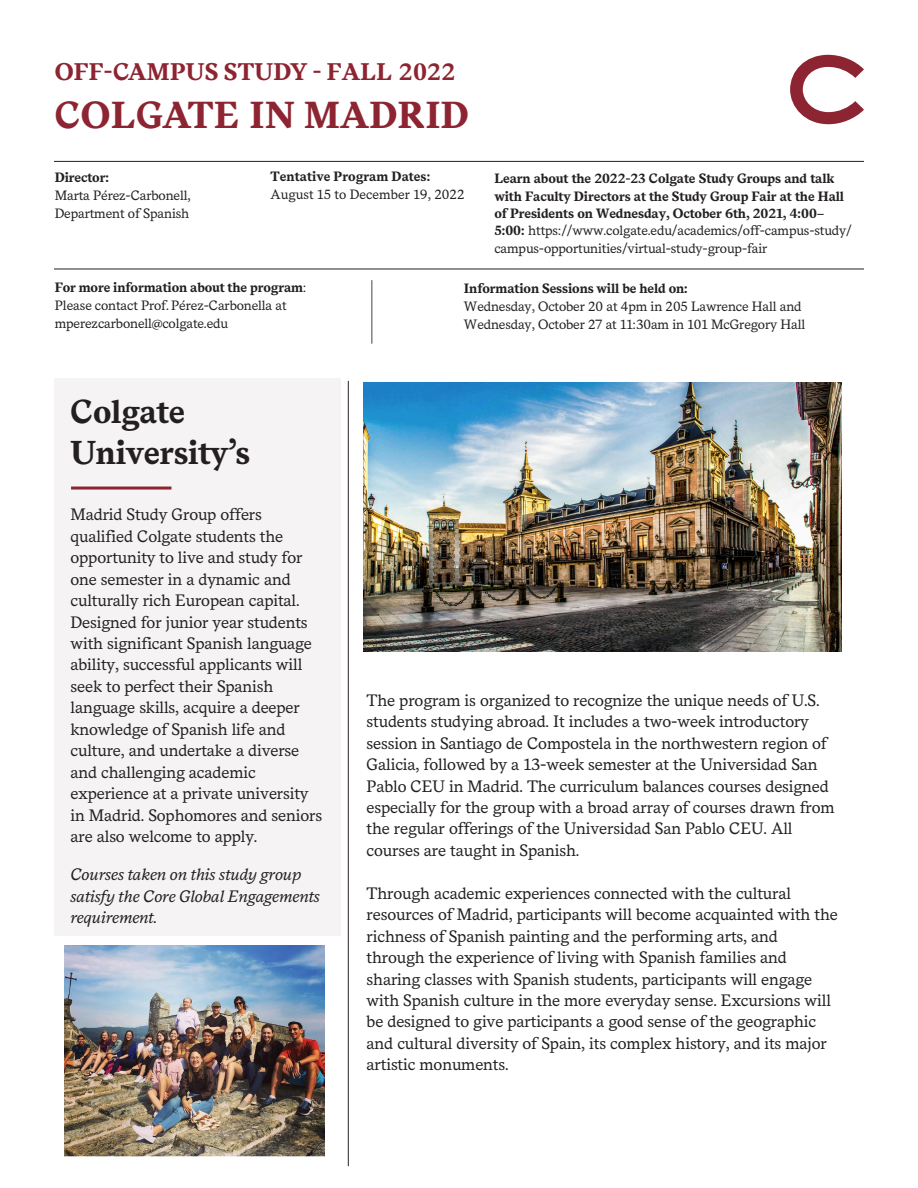
<style>
.page{position:relative;width:918px;height:1188px;background:#fff}
.page>*{position:absolute;margin:0;border:0;box-sizing:border-box;transform-origin:0 0}
.t1{font:700 37.5px "Messina Serif";letter-spacing:.01em;color:#8d2431}
.t2{font:700 33px/40.8px "Messina Serif";letter-spacing:-.01em;color:#231f20}
.t3{font:700 24px "Messina Serif";letter-spacing:.01em;color:#8d2431}
.t4{font:16.5px/21.5px "Messina Serif";letter-spacing:-.01em;color:#231f20}
.t5{font:italic 16.5px/21.5px "Messina Serif";letter-spacing:-.01em;color:#231f20}
.t6{font:13.5px/18px "Messina Serif";letter-spacing:-.01em;color:#231f20}
.t7{font:700 13.5px/17.4px "Messina Serif";letter-spacing:-.01em;color:#231f20}
.s1{font-weight:700}
.s2{font-weight:400}
</style>
<div class="page">
<hr style="left:54px;top:161px;width:810px;height:1px;background:#231f20">
<hr style="left:54px;top:269px;width:810px;height:1px;background:#231f20">
<svg style="left:790px;top:55px;width:74px;height:69px"></svg>
<hr style="left:481px;top:168px;width:1px;height:75px;background:#231f20">
<hr style="left:372px;top:280px;width:1px;height:64px;background:#231f20">
<hr style="left:348px;top:381px;width:1px;height:785px;background:#231f20">
<div style="left:55px;top:378px;width:286px;height:557px;background:#f5f3f4"></div>
<hr style="left:71px;top:487px;width:100px;height:3px;background:#8d2431">
<img style="left:364px;top:382px;width:478px;height:269px">
<img style="left:65px;top:946px;width:260px;height:210px">
<hr style="left:257px;top:168px;width:1px;height:75px;background:#231f20">
<p class="t3" style="left:55px;top:57px;width:402px">OFF-CAMPUS STUDY - FALL 2022</p>
<p class="t1" style="left:55px;top:92px;width:416px">COLGATE IN MADRID</p>
<p class="t6" style="left:55px;top:169px;width:138px"><span class="s1">Director:<br></span>Marta Pérez-Carbonell,<br>Department of Spanish</p>
<p class="t6" style="left:271px;top:167px;width:196px"><span class="s1">Tentative Program Dates:<br></span>August 15 to December 19, 2022</p>
<p class="t7" style="left:494px;top:171px;width:359px">Learn about the 2022-23 Colgate Study Groups and talk with Faculty Directors at the Study Group Fair at the Hall of Presidents on Wednesday, October 6th, 2021, 4:00– 5:00: <span class="s2">https://www.colgate.edu/academics/off-campus-study/ campus-opportunities/virtual-study-group-fair</span></p>
<p class="t6" style="left:55px;top:279px;width:253px"><span class="s1">For more information about the program</span>:<br>Please contact Prof. Pérez-Carbonella at mperezcarbonell@colgate.edu</p>
<p class="t2" style="left:71px;top:394px;width:181px">Colgate<br>University’s</p>
<p class="t4" style="left:71px;top:503px;width:253px">Madrid Study Group offers qualified Colgate students the opportunity to live and study for one semester in a dynamic and culturally rich European capital.<br>Designed for junior year students with significant Spanish language ability, successful applicants will seek to perfect their Spanish language skills, acquire a deeper knowledge of Spanish life and culture, and undertake a diverse and challenging academic experience at a private university in Madrid. Sophomores and seniors are also welcome to apply.</p>
<p class="t5" style="left:71px;top:863px;width:251px">Courses taken on this study group satisfy the Core Global Engagements requirement.</p>
<p class="t6" style="left:464px;top:280px;width:343px"><span class="s1">Information Sessions will be held on:<br></span>Wednesday, October 20 at 4pm in 205 Lawrence Hall and<br>Wednesday, October 27 at 11:30am in 101 McGregory Hall</p>
<p class="t4" style="left:367px;top:689px;width:470px">The program is organized to recognize the unique needs of U.S. students studying abroad. It includes a two-week introductory session in Santiago de Compostela in the northwestern region of Galicia, followed by a 13-week semester at the Universidad San Pablo CEU in Madrid. The curriculum balances courses designed especially for the group with a broad array of courses drawn from the regular offerings of the Universidad San Pablo CEU. All courses are taught in Spanish.</p>
<p class="t4" style="left:367px;top:882px;width:473px">Through academic experiences connected with the cultural resources of Madrid, participants will become acquainted with the richness of Spanish painting and the performing arts, and through the experience of living with Spanish families and sharing classes with Spanish students, participants will engage with Spanish culture in the more everyday sense. Excursions will be designed to give participants a good sense of the geographic and cultural diversity of Spain, its complex history, and its major artistic monuments.</p>
</div>
